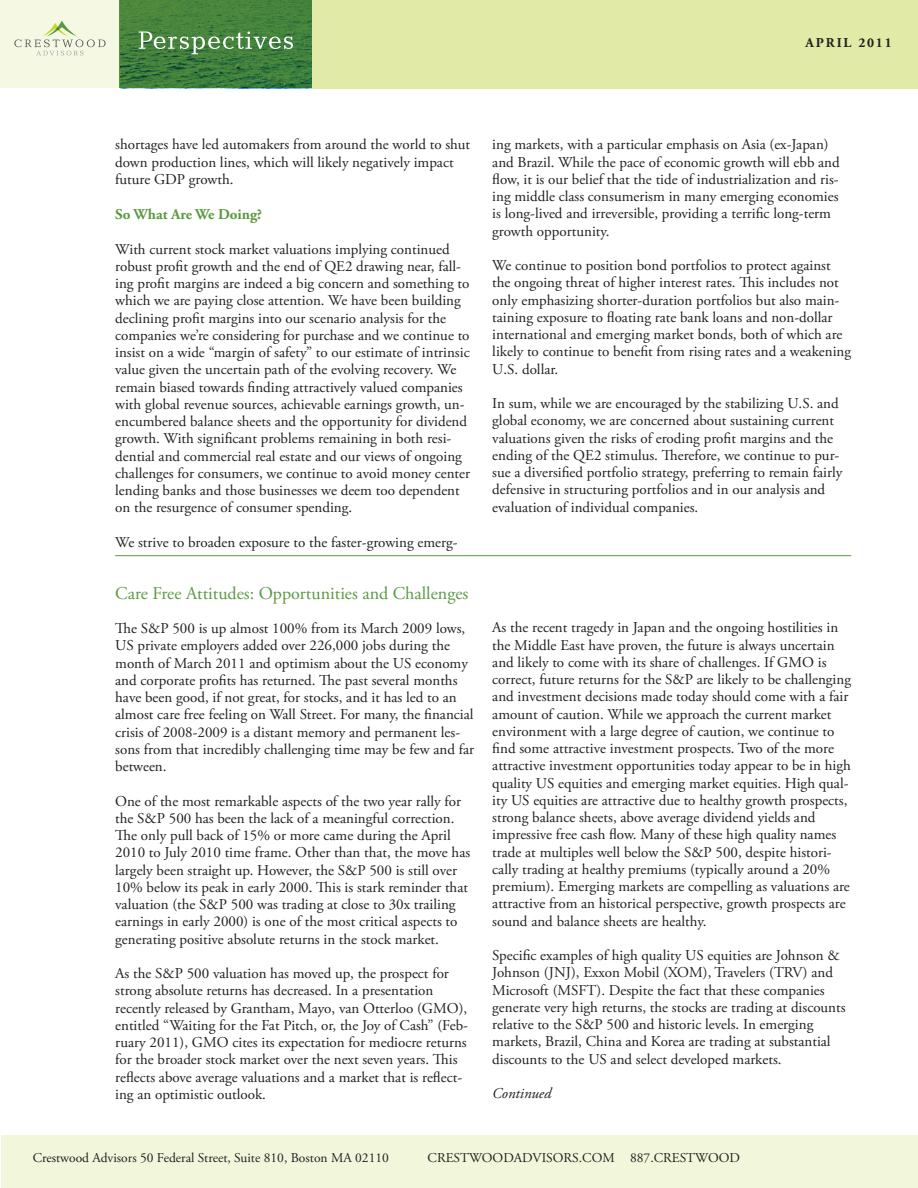
<style>
.page{position:relative;width:918px;height:1188px;background:#fff}
.page>*{position:absolute;margin:0;border:0;box-sizing:border-box;transform-origin:0 0}
.t1{font:18px "Adobe Garamond Pro";color:#5b9941}
.t2{font:15px/17.2px "Adobe Garamond Pro";color:#231f20}
.t3{font:700 15px "Adobe Garamond Pro";color:#5b9941}
.t4{font:italic 15px "Adobe Garamond Pro";color:#231f20}
.t5{font:13.5px "Adobe Garamond Pro";color:#231f20}
.t6{font:700 13.5px "Adobe Garamond Pro";letter-spacing:.145em;color:#231f20}
</style>
<div class="page">
<div style="left:1px;top:1135px;width:917px;height:53px;background:#f2f7db"></div>
<div style="left:0;top:0;width:121px;height:88px;background:#f5f9e4"></div>
<svg style="left:14px;top:21px;width:92px;height:34px"></svg>
<div style="left:311px;top:0;width:607px;height:88px;background:#e1eaa6"></div>
<svg style="left:119px;top:0;width:193px;height:88px;fill:#44823d"></svg>
<svg style="left:139px;top:31px;width:154px;height:23px"></svg>
<hr style="left:115px;top:555px;width:736px;height:1px;background:#5b9941">
<p class="t6" style="left:805px;top:35px;width:88px">APRIL 2011</p>
<p class="t2" style="left:115px;top:137px;width:357px">shortages have led automakers from around the world to shut down production lines, which will likely negatively impact future GDP growth.</p>
<p class="t3" style="left:115px;top:206px;width:149px">So What Are We Doing?</p>
<p class="t2" style="left:115px;top:241px;width:356px">With current stock market valuations implying continued robust profit growth and the end of QE2 drawing near, fall&shy;ing profit margins are indeed a big concern and something to which we are paying close attention. We have been building declining profit margins into our scenario analysis for the companies we’re considering for purchase and we continue to insist on a wide “margin of safety” to our estimate of intrinsic value given the uncertain path of the evolving recovery. We remain biased towards finding attractively valued companies with global revenue sources, achievable earnings growth, un&shy;encumbered balance sheets and the opportunity for dividend growth. With significant problems remaining in both resi&shy;dential and commercial real estate and our views of ongoing challenges for consumers, we continue to avoid money center lending banks and those businesses we deem too dependent on the resurgence of consumer spending.</p>
<p class="t2" style="left:115px;top:534px;width:344px">We strive to broaden exposure to the faster-growing emerg-</p>
<p class="t1" style="left:115px;top:582px;width:355px">Care Free Attitudes: Opportunities and Challenges</p>
<p class="t2" style="left:115px;top:620px;width:360px">The S&amp;P 500 is up almost 100% from its March 2009 lows, US private employers added over 226,000 jobs during the month of March 2011 and optimism about the US economy and corporate profits has returned. The past several months have been good, if not great, for stocks, and it has led to an almost care free feeling on Wall Street. For many, the financial crisis of 2008-2009 is a distant memory and permanent les&shy;sons from that incredibly challenging time may be few and far between.</p>
<p class="t2" style="left:115px;top:793px;width:357px">One of the most remarkable aspects of the two year rally for the S&amp;P 500 has been the lack of a meaningful correction.<br>The only pull back of 15% or more came during the April 2010 to July 2010 time frame. Other than that, the move has largely been straight up. However, the S&amp;P 500 is still over 10% below its peak in early 2000. This is stark reminder that valuation (the S&amp;P 500 was trading at close to 30x trailing earnings in early 2000) is one of the most critical aspects to generating positive absolute returns in the stock market.</p>
<p class="t2" style="left:115px;top:965px;width:354px">As the S&amp;P 500 valuation has moved up, the prospect for strong absolute returns has decreased. In a presentation recently released by Grantham, Mayo, van Otterloo (GMO), entitled “Waiting for the Fat Pitch, or, the Joy of Cash” (Feb&shy;ruary 2011), GMO cites its expectation for mediocre returns for the broader stock market over the next seven years. This reflects above average valuations and a market that is reflect&shy;ing an optimistic outlook.</p>
<p class="t2" style="left:492px;top:137px;width:349px">ing markets, with a particular emphasis on Asia (ex-Japan) and Brazil. While the pace of economic growth will ebb and flow, it is our belief that the tide of industrialization and ris&shy;ing middle class consumerism in many emerging economies is long-lived and irreversible, providing a terrific long-term growth opportunity.</p>
<p class="t2" style="left:492px;top:257px;width:360px">We continue to position bond portfolios to protect against the ongoing threat of higher interest rates. This includes not only emphasizing shorter-duration portfolios but also main&shy;taining exposure to floating rate bank loans and non-dollar international and emerging market bonds, both of which are likely to continue to benefit from rising rates and a weakening U.S. dollar.</p>
<p class="t2" style="left:492px;top:395px;width:352px">In sum, while we are encouraged by the stabilizing U.S. and global economy, we are concerned about sustaining current valuations given the risks of eroding profit margins and the ending of the QE2 stimulus. Therefore, we continue to pur&shy;sue a diversified portfolio strategy, preferring to remain fairly defensive in structuring portfolios and in our analysis and evaluation of individual companies.</p>
<p class="t2" style="left:492px;top:620px;width:360px">As the recent tragedy in Japan and the ongoing hostilities in the Middle East have proven, the future is always uncertain and likely to come with its share of challenges. If GMO is correct, future returns for the S&amp;P are likely to be challenging and investment decisions made today should come with a fair amount of caution. While we approach the current market environment with a large degree of caution, we continue to find some attractive investment prospects. Two of the more attractive investment opportunities today appear to be in high quality US equities and emerging market equities. High qual&shy;ity US equities are attractive due to healthy growth prospects, strong balance sheets, above average dividend yields and impressive free cash flow. Many of these high quality names trade at multiples well below the S&amp;P 500, despite histori&shy;cally trading at healthy premiums (typically around a 20% premium). Emerging markets are compelling as valuations are attractive from an historical perspective, growth prospects are sound and balance sheets are healthy.</p>
<p class="t2" style="left:492px;top:947px;width:355px">Specific examples of high quality US equities are Johnson &amp; Johnson (JNJ), Exxon Mobil (XOM), Travelers (TRV) and Microsoft (MSFT). Despite the fact that these companies generate very high returns, the stocks are trading at discounts relative to the S&amp;P 500 and historic levels. In emerging markets, Brazil, China and Korea are trading at substantial discounts to the US and select developed markets.</p>
<p class="t4" style="left:492px;top:1084px;width:60px">Continued</p>
<p class="t5" style="left:33px;top:1149px;width:358px">Crestwood Advisors 50 Federal Street, Suite 810, Boston MA 02110</p>
<p class="t5" style="left:428px;top:1149px;width:314px">CRESTWOODADVISORS.COM 887.CRESTWOOD</p>
</div>
